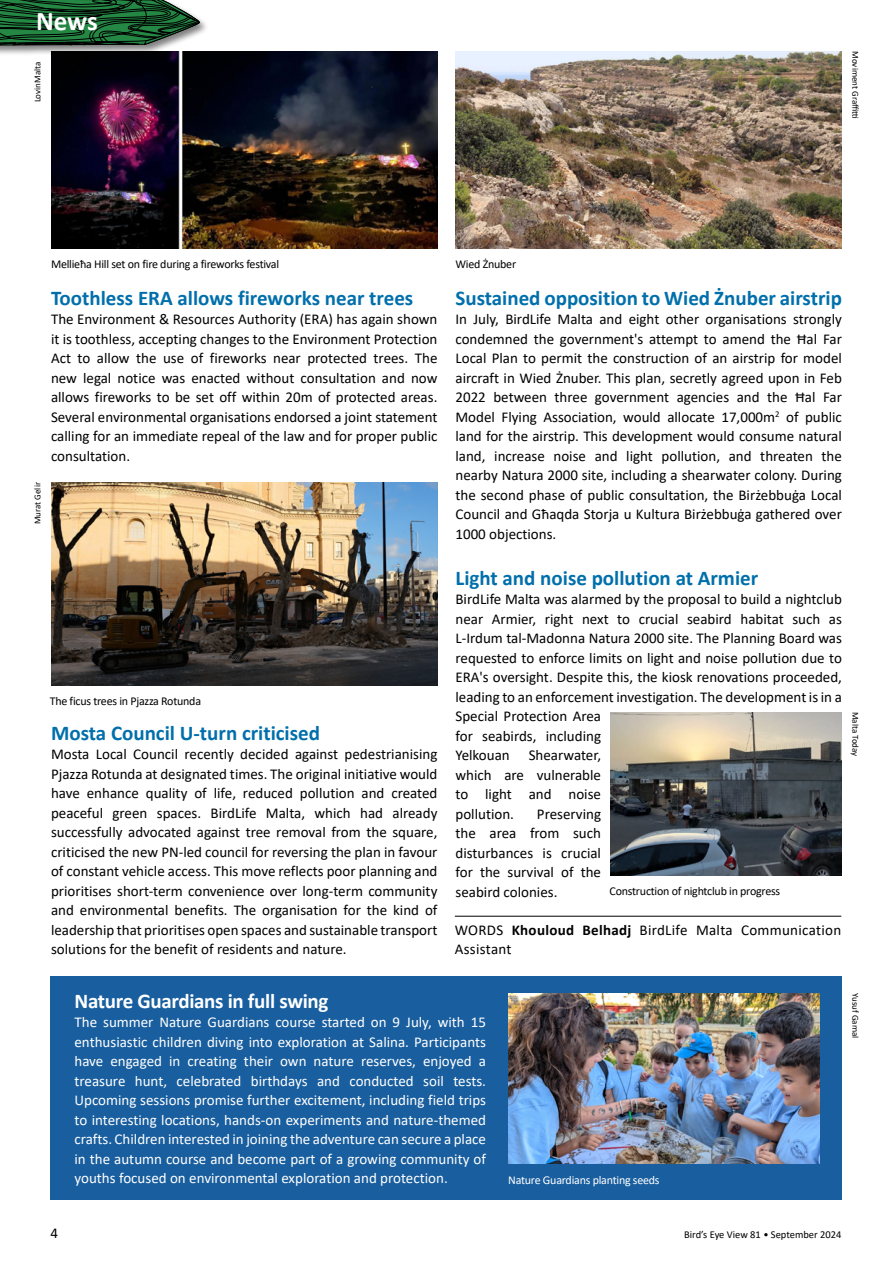
<style>
.page{position:relative;width:893px;height:1263px;background:#fff}
.page>*{position:absolute;margin:0;border:0;box-sizing:border-box;transform-origin:0 0}
.Pages_title_tags{font:700 27px "Calibri";color:#fff}
.Subtitles_News{font:700 21px "Calibri";color:#006fab}
.Subtitles_News-2{font:700 21px "Calibri";letter-spacing:-.015em;color:#fff}
.Body_text{font:15px/19.5px "Calibri";color:#000;text-align:justify}
.Body_text-2{font:15px/19.5px "Calibri";color:#fff;text-align:justify}
.Body_text-3{font:15px/19.5px "Calibri";letter-spacing:.02em;color:#000}
.Captions{font:12px "Calibri";letter-spacing:-.02em;color:#000}
.Captions-2{font:12px "Calibri";letter-spacing:-.02em;color:#fff}
.t1{font:10.5px "Calibri";color:#000}
.Credits{font:9px "Calibri";color:#000}
.s1{font-weight:700}
</style>
<div class="page">
<hr style="left:455px;top:916px;width:386px;height:1px;background:#000">
<div style="left:0;top:0;width:209px;height:56px;background:#000;opacity:.5"></div>
<svg style="left:0;top:0;width:200px;height:45px;background:#285d39"></svg>
<img style="left:455px;top:51px;width:387px;height:197px">
<img style="left:51px;top:51px;width:386px;height:197px">
<img style="left:51px;top:482px;width:386px;height:203px">
<img style="left:610px;top:712px;width:232px;height:163px">
<div style="left:51px;top:976px;width:791px;height:223px;background:#195e9e"></div>
<img style="left:508px;top:993px;width:311px;height:171px">
<p class="Pages_title_tags" style="left:36px;top:2px;width:63px">News</p>
<p class="Credits" style="left:31px;top:102px;width:42px;rotate:-90deg">LovinMalta</p>
<p class="Credits" style="left:862px;top:51px;width:69px;rotate:90deg">Moviment Graffitti</p>
<p class="Credits" style="left:31px;top:524px;width:44px;rotate:-90deg">Murat Gelir</p>
<p class="Captions" style="left:51px;top:255px;width:230px">Mellieħa Hill set on fire during a fireworks festival</p>
<p class="Subtitles_News" style="left:51px;top:283px;width:364px">Toothless ERA allows fireworks near trees</p>
<p class="Body_text" style="left:51px;top:309px;width:388px">The Environment &amp; Resources Authority (ERA) has again shown it is toothless, accepting changes to the Environment Protection Act to allow the use of fireworks near protected trees. The new legal notice was enacted without consultation and now allows fireworks to be set off within 20m of protected areas.<br>Several environmental organisations endorsed a joint statement calling for an immediate repeal of the law and for proper public consultation.</p>
<p class="Captions" style="left:50px;top:693px;width:153px">The ficus trees in Pjazza Rotunda</p>
<p class="Subtitles_News" style="left:51px;top:718px;width:270px">Mosta Council U-turn criticised</p>
<p class="Body_text" style="left:51px;top:744px;width:388px">Mosta Local Council recently decided against pedestrianising Pjazza Rotunda at designated times. The original initiative would have enhance quality of life, reduced pollution and created peaceful green spaces. BirdLife Malta, which had already successfully advocated against tree removal from the square, criticised the new PN-led council for reversing the plan in favour of constant vehicle access. This move reflects poor planning and prioritises short-term convenience over long-term community and environmental benefits. The organisation for the kind of leadership that prioritises open spaces and sustainable transport solutions for the benefit of residents and nature.</p>
<p class="Captions" style="left:455px;top:256px;width:62px">Wied Żnuber</p>
<p class="Subtitles_News" style="left:455px;top:283px;width:388px">Sustained opposition to Wied Żnuber airstrip</p>
<p class="Body_text" style="left:455px;top:309px;width:388px">In July, BirdLife Malta and eight other organisations strongly condemned the government's attempt to amend the Ħal Far Local Plan to permit the construction of an airstrip for model aircraft in Wied Żnuber. This plan, secretly agreed upon in Feb 2022 between three government agencies and the Ħal Far Model Flying Association, would allocate 17,000m<sup>2</sup> of public land for the airstrip. This development would consume natural land, increase noise and light pollution, and threaten the nearby Natura 2000 site, including a shearwater colony. During the second phase of public consultation, the Birżebbuġa Local Council and Għaqda Storja u Kultura Birżebbuġa gathered over 1000 objections.</p>
<p class="Subtitles_News" style="left:455px;top:563px;width:304px">Light and noise pollution at Armier</p>
<p class="Body_text" style="left:455px;top:589px;width:388px;text-align:left">BirdLife Malta was alarmed by the proposal to build a nightclub near Armier, right next to crucial seabird habitat such as L-Irdum tal-Madonna Natura 2000 site. The Planning Board was requested to enforce limits on light and noise pollution due to ERA's oversight. Despite this, the kiosk renovations proceeded, leading to an enforcement investigation. The development is in a Special Protection Area<br>for seabirds, including<br>Yelkouan</p>
<p class="Body_text" style="left:455px;top:745px;width:147px;text-indent:73px">Shearwater, which are vulnerable to light and noise pollution.</p>
<p class="Body_text" style="left:455px;top:803px;width:147px;text-indent:81px">Preserving the area from such disturbances is crucial for the survival of the seabird colonies.</p>
<p class="Captions" style="left:610px;top:883px;width:172px">Construction of nightclub in progress</p>
<p class="Credits" style="left:862px;top:712px;width:46px;rotate:90deg">Malta Today</p>
<p class="Body_text-3" style="left:455px;top:920px;width:388px">WORDS <span class="s1">Khouloud Belhadj</span> BirdLife Malta Communication<br>Assistant</p>
<p class="Subtitles_News-2" style="left:75px;top:986px;width:255px">Nature Guardians in full swing</p>
<p class="Body_text-2" style="left:75px;top:1012px;width:413px">The summer Nature Guardians course started on 9 July, with 15 enthusiastic children diving into exploration at Salina. Participants have engaged in creating their own nature reserves, enjoyed a treasure hunt, celebrated birthdays and conducted soil tests.<br>Upcoming sessions promise further excitement, including field trips to interesting locations, hands-on experiments and nature-themed crafts. Children interested in joining the adventure can secure a place in the autumn course and become part of a growing community of youths focused on environmental exploration and protection.</p>
<p class="Captions-2" style="left:508px;top:1172px;width:153px">Nature Guardians planting seeds</p>
<p class="Credits" style="left:862px;top:993px;width:47px;rotate:90deg">Yusuf Gamal</p>
<p class="Body_text" style="left:50px;top:1223px;width:9px">4</p>
<p class="t1" style="left:684px;top:1227px;width:159px">Bird’s Eye View 81 • September 2024</p>
</div>
